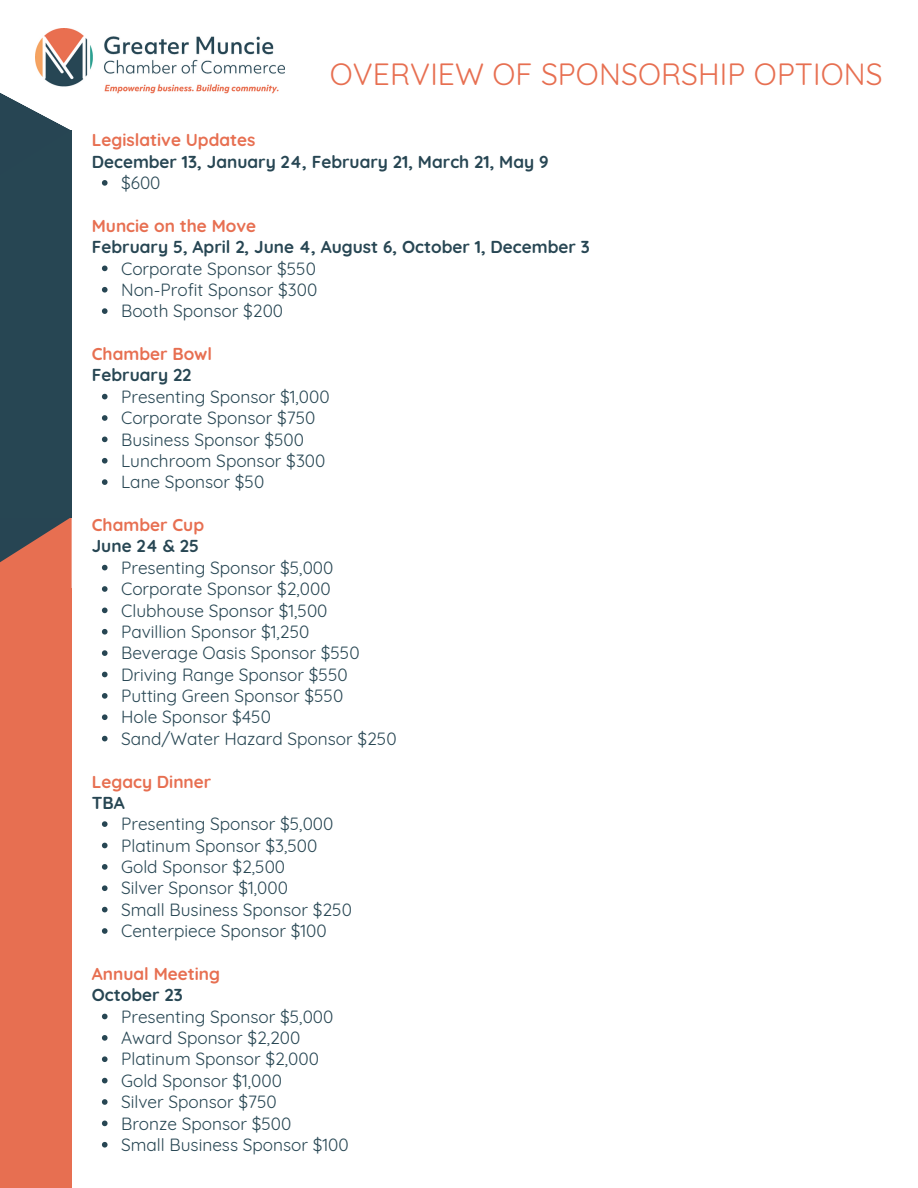
<style>
.page{position:relative;width:918px;height:1188px;background:#fff}
.page>*{position:absolute;margin:0;border:0;box-sizing:border-box;transform-origin:0 0}
.t1{font:30px "Quicksand";letter-spacing:.005em;color:#e76f51}
.t2{font:17.25px "Quicksand";color:#274653}
.t3{font:700 17.25px/21.3px "Quicksand";color:#274653}
.t4{font:700 17.25px/21.3px "Quicksand";color:#e76f51}
.s1{color:#e76f51}
.s2{color:#274653}
</style>
<div class="page">
<img style="left:36px;top:28px;width:248px;height:66px">
<div style="left:0;top:588px;width:72px;height:600px;background:#e76f51"></div>
<svg style="left:0;top:518px;width:72px;height:70px"></svg>
<div style="left:0;top:130px;width:72px;height:388px;background:#274653"></div>
<svg style="left:0;top:79px;width:71px;height:51px"></svg>
<svg style="left:102px;top:180px;width:6px;height:6px"></svg>
<svg style="left:102px;top:266px;width:6px;height:5px"></svg>
<svg style="left:102px;top:287px;width:6px;height:6px"></svg>
<svg style="left:102px;top:308px;width:6px;height:6px"></svg>
<svg style="left:102px;top:394px;width:6px;height:5px"></svg>
<svg style="left:102px;top:415px;width:6px;height:6px"></svg>
<svg style="left:102px;top:437px;width:6px;height:5px"></svg>
<svg style="left:102px;top:458px;width:6px;height:6px"></svg>
<svg style="left:102px;top:479px;width:6px;height:6px"></svg>
<svg style="left:102px;top:565px;width:6px;height:5px"></svg>
<svg style="left:102px;top:586px;width:6px;height:6px"></svg>
<svg style="left:102px;top:608px;width:6px;height:5px"></svg>
<svg style="left:102px;top:629px;width:6px;height:6px"></svg>
<svg style="left:102px;top:650px;width:6px;height:6px"></svg>
<svg style="left:102px;top:672px;width:6px;height:5px"></svg>
<svg style="left:102px;top:693px;width:6px;height:6px"></svg>
<svg style="left:102px;top:714px;width:6px;height:6px"></svg>
<svg style="left:102px;top:736px;width:6px;height:5px"></svg>
<svg style="left:102px;top:821px;width:6px;height:6px"></svg>
<svg style="left:102px;top:843px;width:6px;height:5px"></svg>
<svg style="left:102px;top:864px;width:6px;height:6px"></svg>
<svg style="left:102px;top:885px;width:6px;height:6px"></svg>
<svg style="left:102px;top:907px;width:6px;height:5px"></svg>
<svg style="left:102px;top:928px;width:6px;height:6px"></svg>
<svg style="left:102px;top:1014px;width:6px;height:5px"></svg>
<svg style="left:102px;top:1035px;width:6px;height:6px"></svg>
<svg style="left:102px;top:1056px;width:6px;height:6px"></svg>
<svg style="left:102px;top:1078px;width:6px;height:5px"></svg>
<svg style="left:102px;top:1099px;width:6px;height:6px"></svg>
<svg style="left:102px;top:1121px;width:6px;height:5px"></svg>
<svg style="left:102px;top:1142px;width:6px;height:6px"></svg>
<h1 class="t1" style="left:330px;top:55px;width:554px">OVERVIEW OF SPONSORSHIP OPTIONS</h1>
<h2 class="t3" style="left:92px;top:129px;width:458px"><span class="s1">Legislative Updates<br></span>December 13, January 24, February 21, March 21, May 9</h2>
<p class="t2" style="left:121px;top:172px;width:41px">$600</p>
<h2 class="t3" style="left:92px;top:215px;width:499px"><span class="s1">Muncie on the Move<br></span>February 5, April 2, June 4, August 6, October 1, December 3</h2>
<p class="t2" style="left:121px;top:257px;width:196px">Corporate Sponsor $550</p>
<p class="t2" style="left:121px;top:279px;width:198px">Non-Profit Sponsor $300</p>
<p class="t2" style="left:121px;top:300px;width:164px">Booth Sponsor $200</p>
<h2 class="t4" style="left:92px;top:343px;width:122px">Chamber Bowl<br><span class="s2">February 22</span></h2>
<p class="t2" style="left:121px;top:386px;width:210px">Presenting Sponsor $1,000</p>
<p class="t2" style="left:121px;top:407px;width:196px">Corporate Sponsor $750</p>
<p class="t2" style="left:121px;top:428px;width:184px">Business Sponsor $500</p>
<p class="t2" style="left:121px;top:450px;width:206px">Lunchroom Sponsor $300</p>
<p class="t2" style="left:121px;top:471px;width:145px">Lane Sponsor $50</p>
<h2 class="t4" style="left:92px;top:514px;width:114px">Chamber Cup<br><span class="s2">June 24 &amp; 25</span></h2>
<p class="t2" style="left:121px;top:557px;width:214px">Presenting Sponsor $5,000</p>
<p class="t2" style="left:121px;top:578px;width:211px">Corporate Sponsor $2,000</p>
<p class="t2" style="left:121px;top:599px;width:208px">Clubhouse Sponsor $1,500</p>
<p class="t2" style="left:121px;top:621px;width:190px">Pavillion Sponsor $1,250</p>
<p class="t2" style="left:121px;top:642px;width:240px">Beverage Oasis Sponsor $550</p>
<p class="t2" style="left:121px;top:663px;width:228px">Driving Range Sponsor $550</p>
<p class="t2" style="left:121px;top:685px;width:224px">Putting Green Sponsor $550</p>
<p class="t2" style="left:121px;top:706px;width:151px">Hole Sponsor $450</p>
<p class="t2" style="left:121px;top:728px;width:277px">Sand/Water Hazard Sponsor $250</p>
<h2 class="t4" style="left:92px;top:770px;width:121px">Legacy Dinner<br><span class="s2">TBA</span></h2>
<p class="t2" style="left:121px;top:813px;width:214px">Presenting Sponsor $5,000</p>
<p class="t2" style="left:121px;top:834px;width:198px">Platinum Sponsor $3,500</p>
<p class="t2" style="left:121px;top:856px;width:166px">Gold Sponsor $2,500</p>
<p class="t2" style="left:121px;top:877px;width:168px">Silver Sponsor $1,000</p>
<p class="t2" style="left:121px;top:899px;width:232px">Small Business Sponsor $250</p>
<p class="t2" style="left:121px;top:920px;width:207px">Centerpiece Sponsor $100</p>
<h2 class="t4" style="left:92px;top:963px;width:130px">Annual Meeting<br><span class="s2">October 23</span></h2>
<p class="t2" style="left:121px;top:1005px;width:214px">Presenting Sponsor $5,000</p>
<p class="t2" style="left:121px;top:1027px;width:181px">Award Sponsor $2,200</p>
<p class="t2" style="left:121px;top:1048px;width:199px">Platinum Sponsor $2,000</p>
<p class="t2" style="left:121px;top:1070px;width:162px">Gold Sponsor $1,000</p>
<p class="t2" style="left:121px;top:1091px;width:157px">Silver Sponsor $750</p>
<p class="t2" style="left:121px;top:1112px;width:172px">Bronze Sponsor $500</p>
<p class="t2" style="left:121px;top:1134px;width:229px">Small Business Sponsor $100</p>
</div>
